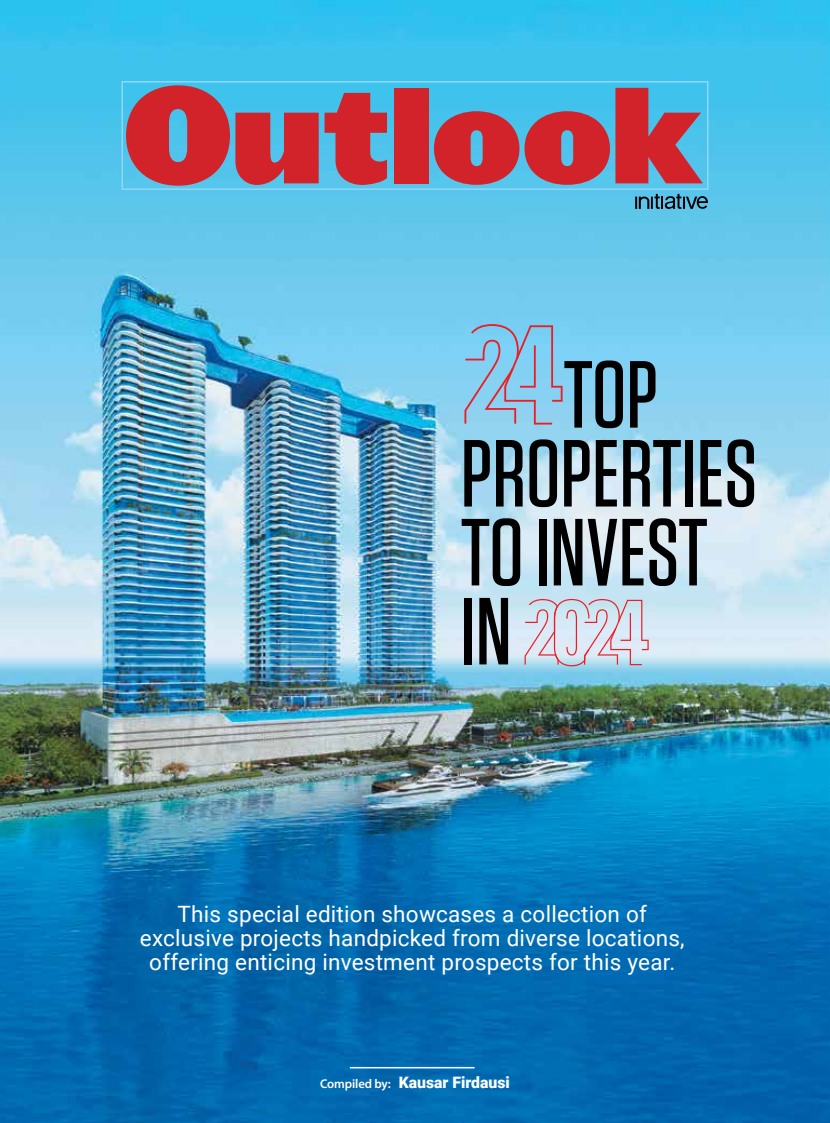
<style>
.page{position:relative;width:830px;height:1123px;background:#fff}
.page>*{position:absolute;margin:0;border:0;box-sizing:border-box;transform-origin:0 0}
.t1{font:500 94.95px/78.9px "Tungsten";color:#000}
.t2{font:22.5px/24px "Roboto";letter-spacing:.01em;color:#fff;text-align:center}
.t3{font:900 15.75px "Roboto";color:#fff}
.s1{font-family:"Myriad Pro";font-weight:600;font-size:12.75px}
</style>
<div class="page">
<img style="left:0;top:0;width:829px;height:1123px">
<hr style="left:350px;top:1066px;width:124px;height:2px;background:#fff">
<svg style="left:126px;top:85px;width:192px;height:101px;background:#9f5d71"></svg>
<svg style="left:324px;top:93px;width:63px;height:92px;background:#a55769"></svg>
<div style="left:394px;top:88px;width:34px;height:95px;background:#d2232a"></div>
<svg style="left:434px;top:111px;width:175px;height:74px;background:#ac5060"></svg>
<svg style="left:615px;top:88px;width:87px;height:95px;background:#a45769"></svg>
<svg style="left:634px;top:194px;width:73px;height:16px"></svg>
<div style="left:121px;top:81px;width:587px;height:109px;border:2px solid #8ed8f8"></div>
<svg style="left:464px;top:324px;width:98px;height:100px;background:#8fbcdb"></svg>
<svg style="left:524px;top:599px;width:124px;height:67px;background:#d4cfdb"></svg>
<h1 class="t1" style="left:460px;top:356px;width:298px;text-indent:103px">TOP<br>PROPERTIES<br>TO INVEST<br>IN</h1>
<p class="t2" style="left:140px;top:901px;width:546px">This special edition showcases a collection of exclusive projects handpicked from diverse locations, offering enticing investment prospects for this year.</p>
<p class="t3" style="left:320px;top:1071px;width:191px"><span class="s1">Compiled by:</span> Kausar Firdausi</p>
</div>
